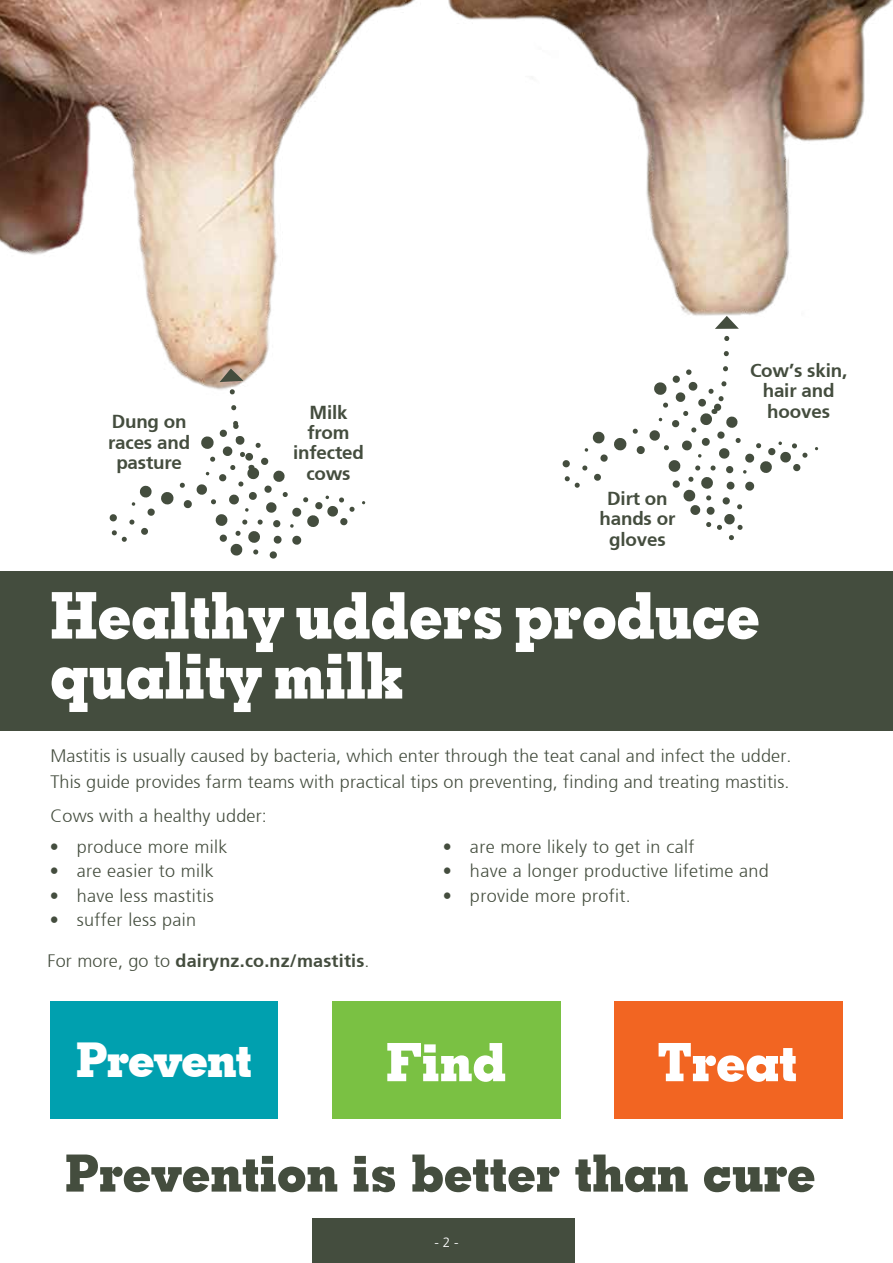
<style>
.page{position:relative;width:893px;height:1263px;background:#fff}
.page>*{position:absolute;margin:0;border:0;box-sizing:border-box;transform-origin:0 0}
.t1{font:700 64.5px/60px "Geometric Slab 703 BT Xtra";color:#fff;scale:.94 1}
.t2{font:700 53.1px "Geometric Slab 703 BT Xtra";color:#fff}
.t3{font:700 51.45px "Geometric Slab 703 BT Xtra";color:#444d3e}
.t4{font:700 48px "Geometric Slab 703 BT Xtra";letter-spacing:-.02em;color:#fff}
.t5{font:700 18.75px/20.5px "Frutiger";letter-spacing:-.01em;color:#444d3e;text-align:center}
.t6{font:300 18px/25.5px "Frutiger";letter-spacing:.01em;color:#444d3e}
.t7{font:700 18px "Frutiger";letter-spacing:.01em;color:#444d3e}
.t8{font:300 13.5px "Frutiger LT";color:#fff}
.s1{font-weight:300}
</style>
<div class="page">
<div style="left:313px;top:1218px;width:262px;height:45px;background:#444d3e"></div>
<div style="left:51px;top:1001px;width:227px;height:118px;background:#00a0af"></div>
<div style="left:332px;top:1001px;width:228px;height:118px;background:#7ac143"></div>
<div style="left:614px;top:1001px;width:228px;height:118px;background:#f26522"></div>
<div style="left:0;top:571px;width:893px;height:159px;background:#444d3e"></div>
<img style="left:0;top:0;width:893px;height:541px">
<svg style="left:109px;top:369px;width:246px;height:190px"></svg>
<svg style="left:562px;top:316px;width:246px;height:224px"></svg>
<p class="t5" style="left:108px;top:411px;width:83px">Dung on races and pasture</p>
<p class="t5" style="left:293px;top:402px;width:72px">Milk from infected cows</p>
<p class="t5" style="left:599px;top:488px;width:77px">Dirt on hands or gloves</p>
<p class="t5" style="left:750px;top:360px;width:99px">Cow’s skin, hair and hooves</p>
<h1 class="t1" style="left:50px;top:585px;width:756px">Healthy udders produce quality milk</h1>
<p class="t6" style="left:50px;top:744px;width:743px">Mastitis is usually caused by bacteria, which enter through the teat canal and infect the udder.<br>This guide provides farm teams with practical tips on preventing, finding and treating mastitis.</p>
<p class="t6" style="left:50px;top:804px;width:218px">Cows with a healthy udder:</p>
<p class="t6" style="left:50px;top:834px;width:179px">• produce more milk</p>
<p class="t6" style="left:50px;top:858px;width:166px">• are easier to milk</p>
<p class="t6" style="left:50px;top:883px;width:166px">• have less mastitis</p>
<p class="t6" style="left:50px;top:907px;width:148px">• suffer less pain</p>
<p class="t7" style="left:48px;top:950px;width:323px"><span class="s1">For more, go to</span> dairynz.co.nz/mastitis<span class="s1">.</span></p>
<p class="t6" style="left:443px;top:834px;width:253px">• are more likely to get in calf</p>
<p class="t6" style="left:443px;top:858px;width:327px">• have a longer productive lifetime and</p>
<p class="t6" style="left:443px;top:883px;width:189px">• provide more profit.</p>
<h3 class="t4" style="left:76px;top:1030px;width:177px">Prevent</h3>
<h2 class="t2" style="left:386px;top:1030px;width:122px">Find</h2>
<h2 class="t2" style="left:658px;top:1030px;width:141px">Treat</h2>
<h3 class="t3" style="left:65px;top:1142px;width:752px">Prevention is better than cure</h3>
<p class="t8" style="left:434px;top:1235px;width:26px">- 2 -</p>
</div>
